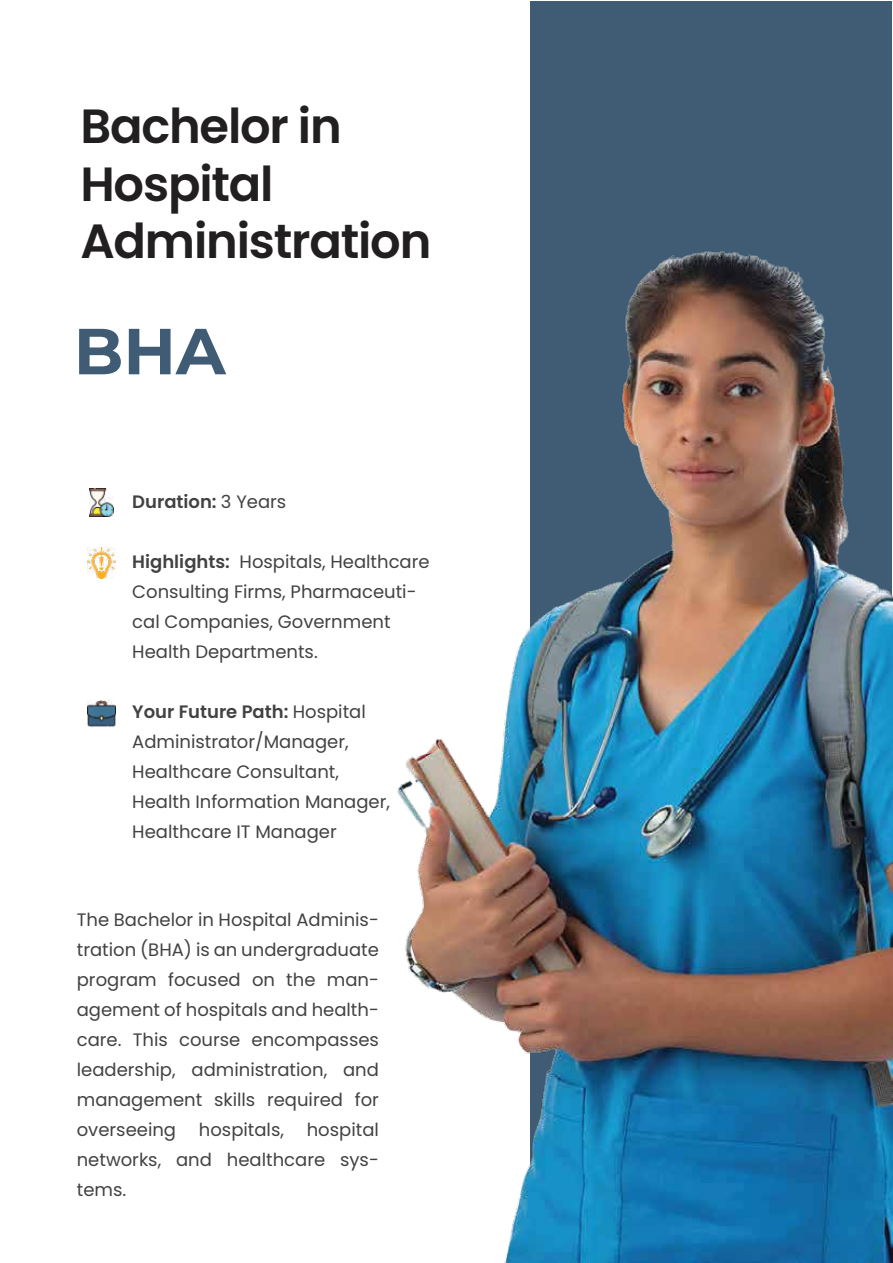
<style>
.page{position:relative;width:893px;height:1263px;background:#fff}
.page>*{position:absolute;margin:0;border:0;box-sizing:border-box;transform-origin:0 0}
.t1{font:700 64.95px "Montserrat";color:#3f5c74}
.t2{font:600 48px/57.6px "Poppins";letter-spacing:-.025em;color:#221f20}
.t3{font:18px/30px "Poppins";color:#424243}
.t4{font:600 18px "Poppins";color:#424243}
.s1{font-weight:400}
.s2{font-weight:600}
</style>
<div class="page">
<div style="left:530px;top:2px;width:362px;height:1261px;background:#3f5c74"></div>
<img style="left:90px;top:489px;width:23px;height:27px">
<img style="left:88px;top:548px;width:28px;height:31px">
<img style="left:87px;top:699px;width:29px;height:29px">
<img style="left:397px;top:250px;width:496px;height:1012px">
<h2 class="t2" style="left:80px;top:98px;width:352px">Bachelor in<br>Hospital<br>Administration</h2>
<h1 class="t1" style="left:74px;top:304px;width:153px">BHA</h1>
<p class="t4" style="left:132px;top:491px;width:156px">Duration: <span class="s1">3 Years</span></p>
<p class="t3" style="left:132px;top:546px;width:299px"><span class="s2">Highlights:</span> Hospitals, Healthcare<br>Consulting Firms, Pharmaceuti&shy;cal Companies, Government<br>Health Departments.</p>
<p class="t3" style="left:132px;top:696px;width:259px"><span class="s2">Your Future Path:</span> Hospital<br>Administrator/Manager,<br>Healthcare Consultant,<br>Health Information Manager,<br>Healthcare IT Manager</p>
<p class="t3" style="left:77px;top:905px;width:304px;text-align:justify">The Bachelor in Hospital Adminis&shy;tration (BHA) is an undergraduate program focused on the man&shy;agement of hospitals and health&shy;care. This course encompasses leadership, administration, and management skills required for overseeing</p>
<p class="t3" style="left:77px;top:1115px;width:304px;text-align:justify;text-indent:230px">hospital networks, and healthcare sys&shy;tems.</p>
<p class="t3" style="left:199px;top:1115px;width:87px">hospitals,</p>
</div>
